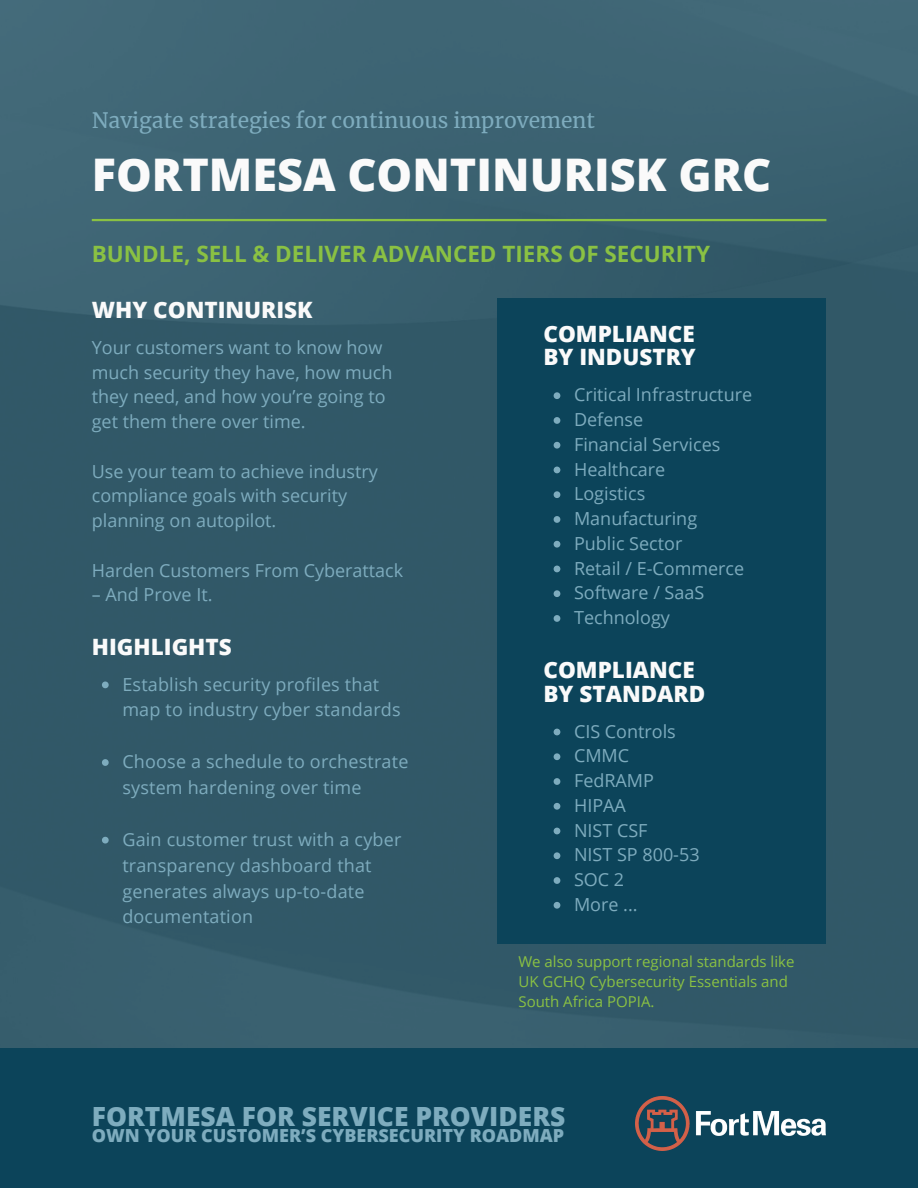
<style>
.page{position:relative;width:918px;height:1188px;background:#fff}
.page>*{position:absolute;margin:0;border:0;box-sizing:border-box;transform-origin:0 0}
.t1{font:800 45px "Open Sans";color:#fafafa}
.t2{font:800 26.4px "Open Sans";color:#7eacbe}
.t3{font:800 22.5px/23.7px "Open Sans";color:#fafafa}
.t4{font:700 22.5px "Open Sans";color:#8ac143}
.t5{font:21px "Merriweather";color:#7eacbe}
.t6{font:18px/24.8px "Open Sans";color:#7eacbe}
.t7{font:800 18px "Open Sans";color:#7eacbe}
.t8{font:15px/20.2px "Open Sans";color:#8ac143}
</style>
<div class="page">
<div style="left:0;top:0;width:918px;height:1188px;background:linear-gradient(to right,#365d6c,#375e6d)"></div>
<div style="left:0;top:1048px;width:918px;height:140px;background:#0c445a"></div>
<img style="left:636px;top:1096px;width:190px;height:54px">
<hr style="left:92px;top:219px;width:734px;height:2px;background:#8ac143">
<svg style="left:102px;top:682px;width:7px;height:6px"></svg>
<svg style="left:102px;top:759px;width:7px;height:7px"></svg>
<svg style="left:102px;top:837px;width:7px;height:7px"></svg>
<div style="left:498px;top:298px;width:328px;height:645px;background:#0c445a"></div>
<svg style="left:554px;top:392px;width:6px;height:7px"></svg>
<svg style="left:554px;top:417px;width:6px;height:7px"></svg>
<svg style="left:554px;top:442px;width:6px;height:7px"></svg>
<svg style="left:554px;top:467px;width:6px;height:6px"></svg>
<svg style="left:554px;top:491px;width:6px;height:7px"></svg>
<svg style="left:554px;top:516px;width:6px;height:7px"></svg>
<svg style="left:554px;top:541px;width:6px;height:7px"></svg>
<svg style="left:554px;top:566px;width:6px;height:6px"></svg>
<svg style="left:554px;top:590px;width:6px;height:7px"></svg>
<svg style="left:554px;top:615px;width:6px;height:7px"></svg>
<svg style="left:554px;top:729px;width:6px;height:6px"></svg>
<svg style="left:554px;top:753px;width:6px;height:7px"></svg>
<svg style="left:554px;top:778px;width:6px;height:7px"></svg>
<svg style="left:554px;top:803px;width:6px;height:7px"></svg>
<svg style="left:554px;top:828px;width:6px;height:6px"></svg>
<svg style="left:554px;top:852px;width:6px;height:7px"></svg>
<svg style="left:554px;top:877px;width:6px;height:7px"></svg>
<svg style="left:554px;top:902px;width:6px;height:7px"></svg>
<p class="t5" style="left:92px;top:107px;width:505px">Navigate strategies for continuous improvement</p>
<h1 class="t1" style="left:92px;top:143px;width:681px">FORTMESA CONTINURISK GRC</h1>
<p class="t4" style="left:92px;top:238px;width:620px">BUNDLE, SELL &amp; DELIVER ADVANCED TIERS OF SECURITY</p>
<p class="t3" style="left:92px;top:297px;width:222px">WHY CONTINURISK</p>
<p class="t6" style="left:92px;top:334px;width:302px">Your customers want to know how much security they have, how much they need, and how you’re going to get them there over time.</p>
<p class="t6" style="left:92px;top:458px;width:288px">Use your team to achieve industry compliance goals with security planning on autopilot.</p>
<p class="t6" style="left:92px;top:557px;width:313px">Harden Customers From Cyberattack</p>
<p class="t6" style="left:92px;top:582px;width:122px">– And Prove It.</p>
<p class="t3" style="left:92px;top:635px;width:142px">HIGHLIGHTS</p>
<p class="t6" style="left:122px;top:671px;width:280px;line-height:25.8px">Establish security profiles that map to industry cyber standards</p>
<p class="t6" style="left:122px;top:748px;width:288px;line-height:25.8px">Choose a schedule to orchestrate system hardening over time</p>
<p class="t6" style="left:122px;top:826px;width:281px;line-height:25.8px">Gain customer trust with a cyber transparency dashboard that generates always up-to-date documentation</p>
<p class="t3" style="left:544px;top:321px;width:154px">COMPLIANCE<br>BY INDUSTRY</p>
<p class="t6" style="left:574px;top:382px;width:180px">Critical Infrastructure<br>Defense<br>Financial Services<br>Healthcare<br>Logistics<br>Manufacturing<br>Public Sector<br>Retail / E-Commerce<br>Software / SaaS<br>Technology</p>
<p class="t3" style="left:544px;top:658px;width:163px">COMPLIANCE<br>BY STANDARD</p>
<p class="t6" style="left:574px;top:718px;width:127px">CIS Controls<br>CMMC<br>FedRAMP<br>HIPAA<br>NIST CSF<br>NIST SP 800-53<br>SOC 2<br>More ...</p>
<p class="t8" style="left:518px;top:951px;width:278px">We also support regional standards like<br>UK GCHQ Cybersecurity Essentials and<br>South Africa POPIA.</p>
<h2 class="t2" style="left:92px;top:1097px;width:475px">FORTMESA FOR SERVICE PROVIDERS</h2>
<p class="t7" style="left:92px;top:1123px;width:474px">OWN YOUR CUSTOMER’S CYBERSECURITY ROADMAP</p>
</div>
